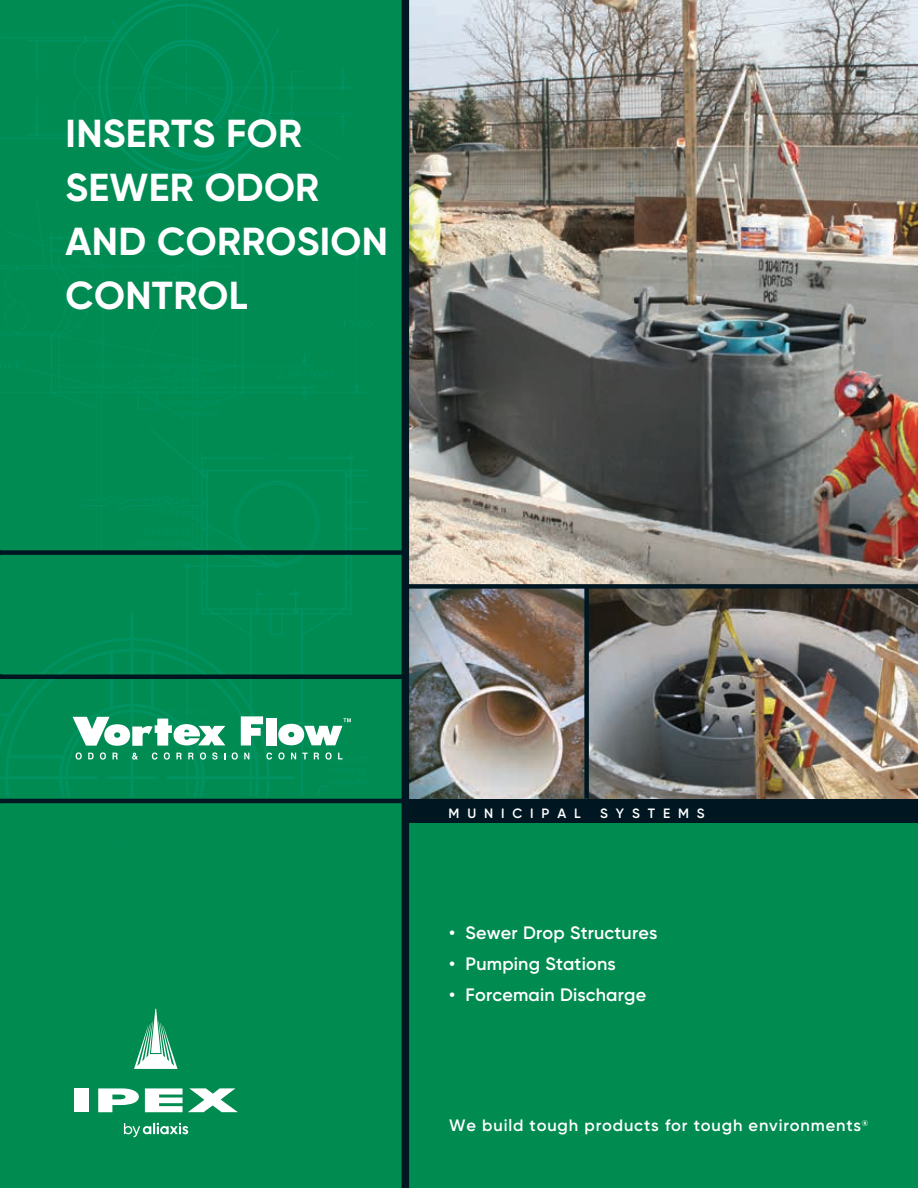
<style>
.page{position:relative;width:918px;height:1188px;background:#fff}
.page>*{position:absolute;margin:0;border:0;box-sizing:border-box;transform-origin:0 0}
.t1{font:700 39px/54px "Gilroy";letter-spacing:.01em;color:#fff}
.t2{font:600 18px "Gilroy";letter-spacing:.01em;color:#fff}
.t3{font:600 16.5px "Gilroy";letter-spacing:.05em;color:#fff}
.t4{font:600 13.5px "Gilroy";letter-spacing:.585em;color:#fff}
</style>
<div class="page">
<img style="left:589px;top:589px;width:329px;height:210px">
<img style="left:409px;top:0;width:509px;height:584px">
<img style="left:409px;top:589px;width:175px;height:210px">
<div style="left:405px;top:584px;width:513px;height:5px;background:#001722"></div>
<div style="left:584px;top:587px;width:5px;height:212px;background:#001722"></div>
<div style="left:0;top:799px;width:918px;height:389px;background:#008b50"></div>
<div style="left:0;top:0;width:409px;height:803px;background:#008b53"></div>
<img style="left:1px;top:0;width:344px;height:179px">
<img style="left:183px;top:549px;width:185px;height:246px">
<img style="left:5px;top:207px;width:367px;height:342px">
<img style="left:2px;top:591px;width:303px;height:205px">
<svg style="left:73px;top:716px;width:278px;height:44px"></svg>
<div style="left:74px;top:1088px;width:14px;height:24px;background:#fff"></div>
<svg style="left:98px;top:1088px;width:41px;height:24px"></svg>
<svg style="left:145px;top:1088px;width:93px;height:24px"></svg>
<svg style="left:134px;top:1009px;width:44px;height:60px"></svg>
<svg style="left:124px;top:1123px;width:64px;height:14px"></svg>
<img style="left:0;top:714px;width:2px;height:90px">
<hr style="left:0;top:799px;width:405px;height:4px;background:#001722">
<div style="left:402px;top:0;width:7px;height:1188px;background:#001722"></div>
<div style="left:405px;top:799px;width:513px;height:24px;background:#001722"></div>
<div style="left:0;top:550px;width:405px;height:5px;background:#001722"></div>
<hr style="left:0;top:675px;width:405px;height:4px;background:#001722">
<h1 class="t1" style="left:66px;top:106px;width:324px">INSERTS FOR<br>SEWER ODOR<br>AND CORROSION<br>CONTROL</h1>
<p class="t4" style="left:449px;top:804px;width:134px">MUNICIPAL</p>
<p class="t4" style="left:600px;top:804px;width:106px">SYSTEMS</p>
<p class="t2" style="left:449px;top:922px;width:210px">• Sewer Drop Structures</p>
<p class="t2" style="left:449px;top:953px;width:168px">• Pumping Stations</p>
<p class="t2" style="left:449px;top:983px;width:199px">• Forcemain Discharge</p>
<p class="t3" style="left:449px;top:1115px;width:421px">We build tough products for tough environments<sup>®</sup></p>
</div>
